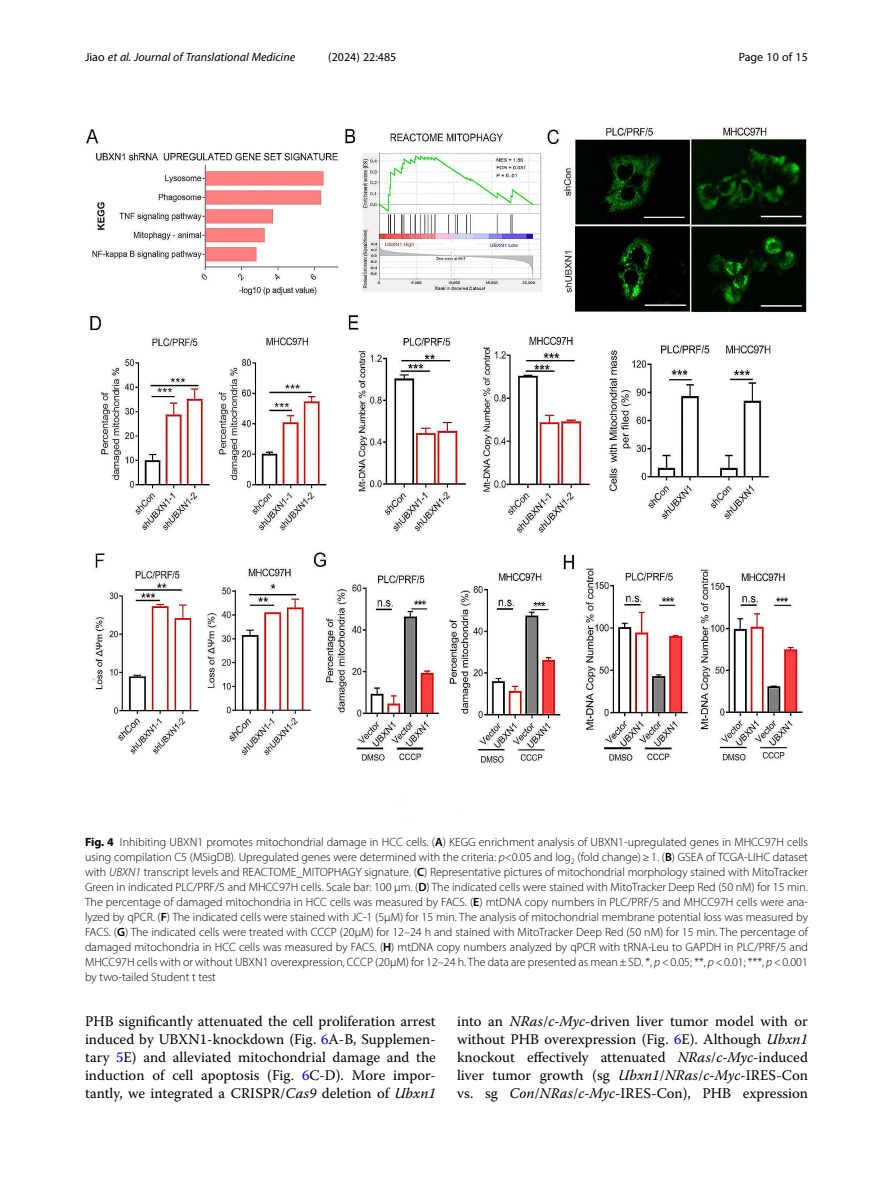
<style>
.page{position:relative;width:893px;height:1191px;background:#fff}
.page>*{position:absolute;margin:0;border:0;box-sizing:border-box;transform-origin:0 0}
.Body_Text{font:14.7px/18px "Warnock Pro";color:#000;text-align:justify}
.Figure_Caption{font:300 12px/15px "Myriad Pro";color:#000;text-align:justify}
.t1{font:italic 12px "Myriad Pro";color:#000}
.t2{font:12px "Myriad Pro";color:#000}
.s1{font-style:normal}
.s2{font-weight:700}
.s3{font-weight:600}
.s4{font-style:italic}
.s5{color:#00f}
</style>
<div class="page">
<img style="left:85px;top:126px;width:723px;height:638px">
<p class="t1" style="left:85px;top:50px;width:212px"><span class="s1">Jiao</span> et al. Journal of Translational Medicine</p>
<p class="t2" style="left:328px;top:50px;width:70px">(2024) 22:485</p>
<p class="t2" style="left:739px;top:50px;width:71px">Page 10 of 15</p>
<p class="Figure_Caption" style="left:85px;top:834px;width:724px"><span class="s2">Fig. 4</span> Inhibiting UBXN1 promotes mitochondrial damage in HCC cells. (<span class="s3">A</span>) KEGG enrichment analysis of UBXN1-upregulated genes in MHCC97H cells using compilation C5 (MSigDB). Upregulated genes were determined with the criteria: <span class="s4">p</span>&lt;0.05 and log<sub>2</sub> (fold change)≥1. (<span class="s3">B</span>) GSEA of TCGA-LIHC dataset with <span class="s4">UBXN1</span> transcript levels and REACTOME_MITOPHAGY signature. (<span class="s3">C</span>) Representative pictures of mitochondrial morphology stained with MitoTracker Green in indicated PLC/PRF/5 and MHCC97H cells. Scale bar: 100 μm. (<span class="s3">D</span>) The indicated cells were stained with MitoTracker Deep Red (50 nM) for 15 min.<br>The percentage of damaged mitochondria in HCC cells was measured by FACS. (<span class="s3">E</span>) mtDNA copy numbers in PLC/PRF/5 and MHCC97H cells were ana&shy;lyzed by qPCR. (<span class="s3">F</span>) The indicated cells were stained with JC-1 (5µM) for 15 min. The analysis of mitochondrial membrane potential loss was measured by FACS. (<span class="s3">G</span>) The indicated cells were treated with CCCP (20µM) for 12–24 h and stained with MitoTracker Deep Red (50 nM) for 15 min. The percentage of damaged mitochondria in HCC cells was measured by FACS. (<span class="s3">H</span>) mtDNA copy numbers analyzed by qPCR with tRNA-Leu to GAPDH in PLC/PRF/5 and MHCC97H cells with or without UBXN1 overexpression, CCCP (20µM) for 12–24 h. The data are presented as mean±SD. *, <span class="s4">p&lt;</span>0.05; **, <span class="s4">p&lt;</span>0.01; ***, <span class="s4">p&lt;</span>0.001 by two-tailed Student t test</p>
<p class="Body_Text" style="left:85px;top:1012px;width:352px">PHB significantly attenuated the cell proliferation arrest induced by UBXN1-knockdown (Fig. <span class="s5">6</span>A-B, Supplemen&shy;tary <span class="s5">5</span>E) and alleviated mitochondrial damage and the induction of cell apoptosis (Fig. <span class="s5">6</span>C-D). More impor&shy;tantly, we integrated a CRISPR/<span class="s4">Cas9</span> deletion of <span class="s4">Ubxn1</span></p>
<p class="Body_Text" style="left:457px;top:1012px;width:352px">into an <span class="s4">NRas</span>/<span class="s4">c-Myc</span>-driven liver tumor model with or without PHB overexpression (Fig. <span class="s5">6</span>E). Although <span class="s4">Ubxn1 </span>knockout effectively attenuated <span class="s4">NRas</span>/<span class="s4">c-Myc</span>-induced liver tumor growth (sg <span class="s4">Ubxn1</span>/<span class="s4">NRas</span>/<span class="s4">c-Myc</span>-IRES-Con vs. sg <span class="s4">Con</span>/<span class="s4">NRas</span>/<span class="s4">c-Myc</span>-IRES-Con), PHB expression</p>
</div>
